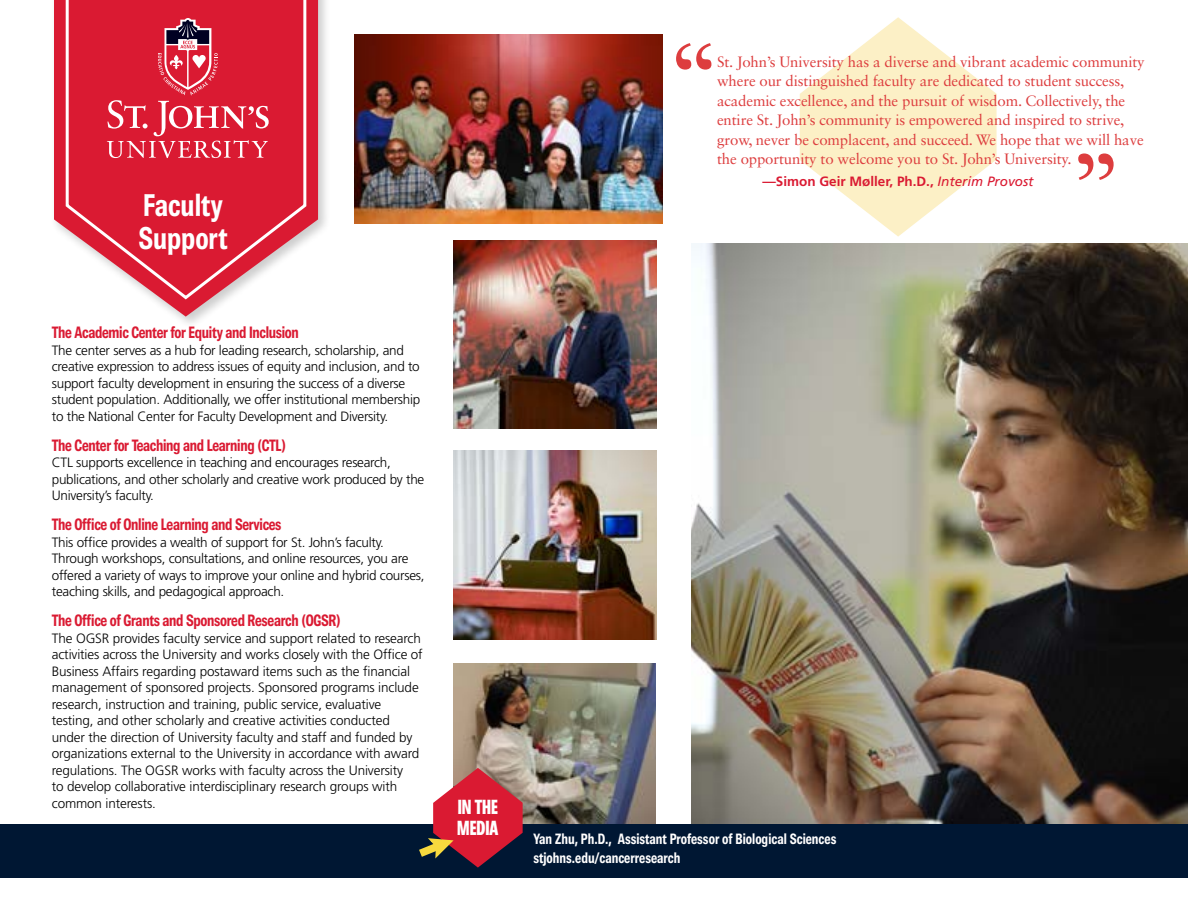
<style>
.page{position:relative;width:1188px;height:918px;background:#fff}
.page>*{position:absolute;margin:0;border:0;box-sizing:border-box;transform-origin:0 0}
.t1{font:98.85px "Sabon LT Std";color:#dd3d3e}
.t2{font:700 condensed 31.5px/33px "Brown";color:#fff}
.t3{font:900 condensed 20.55px/20.5px "Brown";color:#fff}
.t4{font:700 condensed 16.5px "Brown";letter-spacing:-.02em;color:#da1a32}
.t5{font:15px/19.5px "Sabon LT Std";letter-spacing:-.01em;color:#dd3d3e}
.t6{font:700 condensed 15px/19.5px "Brown";color:#fff}
.t7{font:300 13.5px/16.5px "Frutiger LT";letter-spacing:-.02em;color:#000}
.t8{font:700 13.5px "Frutiger LT";color:#da1a32}
.s1{font-weight:400;font-style:italic}
</style>
<div class="page">
<img style="left:354px;top:35px;width:309px;height:188px">
<img style="left:454px;top:663px;width:201px;height:161px">
<img style="left:691px;top:243px;width:497px;height:581px">
<svg style="left:800px;top:17px;width:197px;height:220px"></svg>
<div style="left:0;top:824px;width:1188px;height:54px;background:#001733"></div>
<div style="left:51px;top:0;width:280px;height:330px;background:#000;opacity:.2"></div>
<svg style="left:54px;top:0;width:264px;height:317px"></svg>
<svg style="left:64px;top:0;width:244px;height:301px;background:#df4457"></svg>
<svg style="left:107px;top:18px;width:162px;height:140px;background:#d8354b"></svg>
<img style="left:454px;top:450px;width:202px;height:189px">
<img style="left:454px;top:241px;width:202px;height:188px">
<svg style="left:419px;top:768px;width:104px;height:100px"></svg>
<h2 class="t2" style="left:139px;top:188px;width:90px">Faculty<br>Support</h2>
<p class="t4" style="left:52px;top:323px;width:249px">The Academic Center for Equity and Inclusion</p>
<p class="t7" style="left:52px;top:342px;width:370px">The center serves as a hub for leading research, scholarship, and creative expression to address issues of equity and inclusion, and to support faculty development in ensuring the success of a diverse student population. Additionally, we offer institutional membership to the National Center for Faculty Development and Diversity.</p>
<p class="t4" style="left:52px;top:436px;width:236px">The Center for Teaching and Learning (CTL)</p>
<p class="t7" style="left:52px;top:455px;width:374px">CTL supports excellence in teaching and encourages research, publications, and other scholarly and creative work produced by the<br>University’s faculty.</p>
<p class="t4" style="left:52px;top:515px;width:231px">The Office of Online Learning and Services</p>
<p class="t7" style="left:52px;top:534px;width:374px">This office provides a wealth of support for St. John’s faculty.<br>Through workshops, consultations, and online resources, you are offered a variety of ways to improve your online and hybrid courses, teaching skills, and pedagogical approach.</p>
<p class="t4" style="left:52px;top:611px;width:291px">The Office of Grants and Sponsored Research (OGSR)</p>
<p class="t7" style="left:52px;top:630px;width:372px">The OGSR provides faculty service and support related to research activities across the University and works closely with the Office of Business Affairs regarding postaward items such as the financial management of sponsored projects. Sponsored programs include research, instruction and training, public service, evaluative testing, and other scholarly and creative activities conducted under the direction of University faculty and staff and funded by organizations external to the University in accordance with award regulations. The OGSR works with faculty across the University<br>to develop collaborative interdisciplinary research groups with common interests.</p>
<h3 class="t3" style="left:457px;top:797px;width:43px">IN THE<br>MEDIA</h3>
<h1 class="t1" style="left:666px;top:19px;width:56px">“</h1>
<p class="t5" style="left:717px;top:51px;width:429px">St. John’s University has a diverse and vibrant academic community where our distinguished faculty are dedicated to student success, academic excellence, and the pursuit of wisdom. Collectively, the entire St. John’s community is empowered and inspired to strive, grow, never be complacent, and succeed. We hope that we will have the opportunity to welcome you to St. John’s University.</p>
<h1 class="t1" style="left:1068px;top:129px;width:56px">”</h1>
<p class="t8" style="left:762px;top:173px;width:273px">—Simon Geir Møller, Ph.D., <span class="s1">Interim Provost</span></p>
<p class="t6" style="left:534px;top:829px;width:304px">Yan Zhu, Ph.D., Assistant Professor of Biological Sciences stjohns.edu/cancerresearch</p>
</div>
